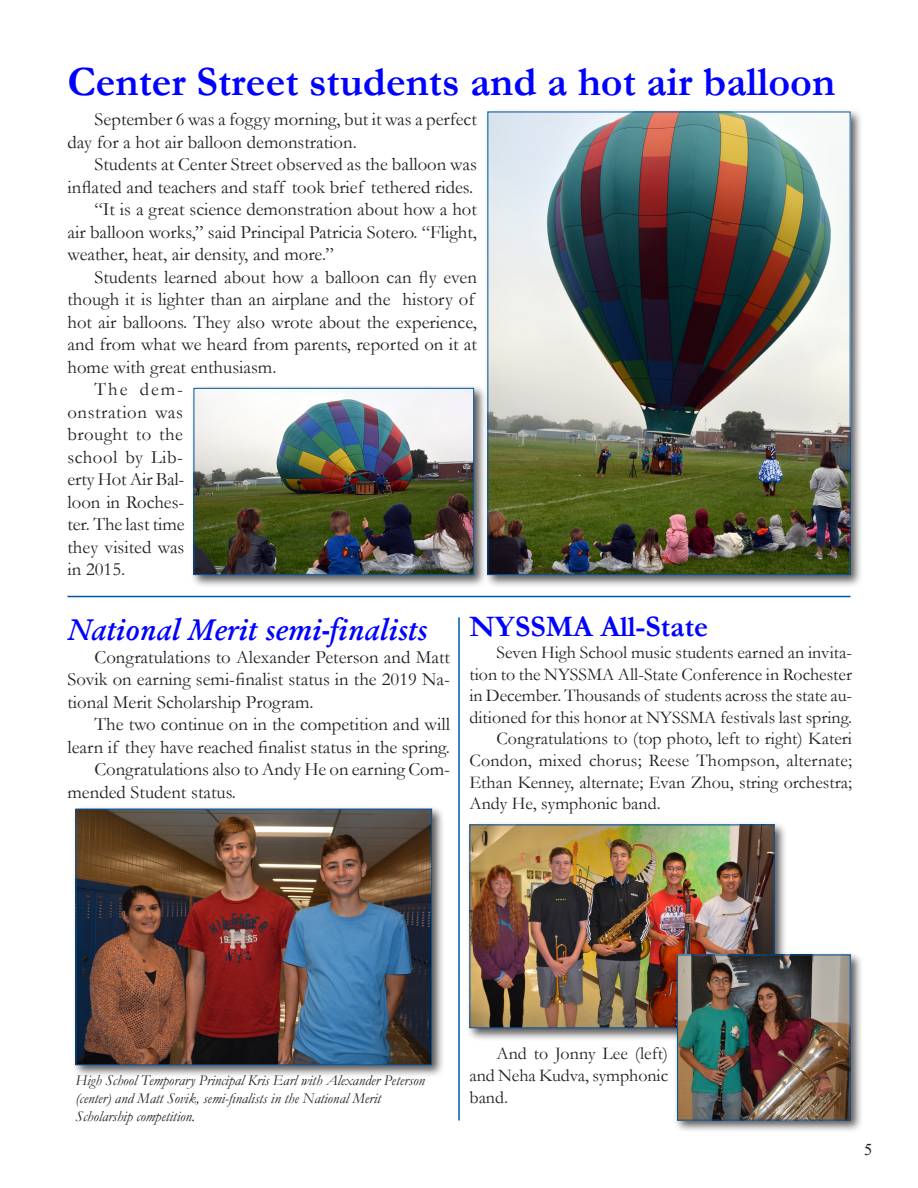
<style>
.page{position:relative;width:918px;height:1188px;background:#fff}
.page>*{position:absolute;margin:0;border:0;box-sizing:border-box;transform-origin:0 0}
.Headline{font:700 42px "Garamond";color:#00f}
.Headline-2{font:italic 600 30px "Garamond";color:#00f}
.Headline-3{font:700 30px "Garamond";color:#00f}
.Body_text{font:18.75px/22.5px "Garamond";color:#231f20}
.Body_text-2{font:18px/21.6px "Garamond";color:#231f20;text-align:justify}
.t1{font:16.5px "Times New Roman";color:#231f20}
.t2{font:italic 15px/18px "Garamond";color:#231f20}
</style>
<div class="page">
<div style="left:484px;top:108px;width:380px;height:480px;background:#231f20;opacity:.75"></div>
<img style="left:489px;top:114px;width:359px;height:459px">
<div style="left:190px;top:384px;width:297px;height:204px;background:#231f20;opacity:.75"></div>
<img style="left:196px;top:390px;width:276px;height:183px">
<div style="left:194px;top:388px;width:280px;height:187px;border:1px solid #0057a4"></div>
<div style="left:466px;top:821px;width:321px;height:220px;background:#231f20;opacity:.75"></div>
<img style="left:472px;top:827px;width:301px;height:199px">
<div style="left:470px;top:825px;width:305px;height:203px;border:1px solid #0057a4"></div>
<div style="left:72px;top:805px;width:373px;height:273px;background:#231f20;opacity:.75"></div>
<img style="left:78px;top:811px;width:352px;height:252px">
<div style="left:76px;top:809px;width:356px;height:256px;border:1px solid #0057a4"></div>
<div style="left:674px;top:951px;width:190px;height:183px;background:#231f20;opacity:.75"></div>
<img style="left:679px;top:957px;width:170px;height:161px">
<div style="left:677px;top:955px;width:174px;height:165px;border:1px solid #0057a4"></div>
<hr style="left:68px;top:596px;width:782px;height:1px;background:#0057a4">
<hr style="left:458px;top:617px;width:2px;height:503px;background:#0057a4">
<p class="Headline" style="left:68px;top:53px;width:769px">Center Street students and a hot air balloon</p>
<p class="Body_text" style="left:68px;top:108px;width:411px;text-indent:27px">September 6 was a foggy morning, but it was a perfect day for a hot air balloon demonstration.</p>
<p class="Body_text" style="left:68px;top:153px;width:411px;text-align:right">Students at Center Street observed as the balloon was inflated and teachers and staff took brief tethered rides.</p>
<p class="Body_text" style="left:68px;top:198px;width:411px;text-align:justify;text-indent:27px">“It is a great science demonstration about how a hot air balloon works,” said Principal Patricia Sotero. “Flight, weather, heat, air density, and more.”</p>
<p class="Body_text" style="left:68px;top:265px;width:411px;text-indent:27px">Students learned about how a balloon can fly even though it is lighter than an airplane and the history of hot air balloons. They also wrote about the experience, and from what we heard from parents, reported on it at home with great enthusiasm.</p>
<p class="Body_text" style="left:68px;top:378px;width:119px;text-align:justify;text-indent:27px">The dem&shy;onstration was brought to the school by Lib&shy;erty Hot Air Bal&shy;loon in Roches&shy;ter. The last time they visited was in 2015.</p>
<p class="Headline-2" style="left:68px;top:611px;width:361px">National Merit semi-finalists</p>
<p class="Body_text" style="left:68px;top:645px;width:384px;text-align:justify;text-indent:27px">Congratulations to Alexander Peterson and Matt Sovik on earning semi-finalist status in the 2019 Na&shy;tional Merit Scholarship Program.</p>
<p class="Body_text" style="left:68px;top:713px;width:384px;text-align:right">The two continue on in the competition and will learn if they have reached finalist status in the spring.</p>
<p class="Body_text" style="left:68px;top:758px;width:384px;text-indent:27px">Congratulations also to Andy He on earning Com&shy;mended Student status.</p>
<p class="Headline-3" style="left:470px;top:606px;width:240px">NYSSMA All-State</p>
<p class="Body_text-2" style="left:470px;top:641px;width:384px;text-indent:27px">Seven High School music students earned an invita&shy;tion to the NYSSMA All-State Conference in Rochester in December. Thousands of students across the state au&shy;ditioned for this honor at NYSSMA festivals last spring.</p>
<p class="Body_text-2" style="left:470px;top:727px;width:384px;text-indent:27px">Congratulations to (top photo, left to right) Kateri Condon, mixed chorus; Reese Thompson, alternate; Ethan Kenney, alternate; Evan Zhou, string orchestra; Andy He, symphonic band.</p>
<p class="t2" style="left:76px;top:1071px;width:351px">High School Temporary Principal Kris Earl with Alexander Peterson (center) and Matt Sovik, semi-finalists in the National Merit<br>Scholarship competition.</p>
<p class="Body_text-2" style="left:470px;top:1042px;width:200px;text-indent:27px">And to Jonny Lee (left) and Neha Kudva, symphonic band.</p>
<p class="t1" style="left:864px;top:1137px;width:10px">5</p>
</div>
